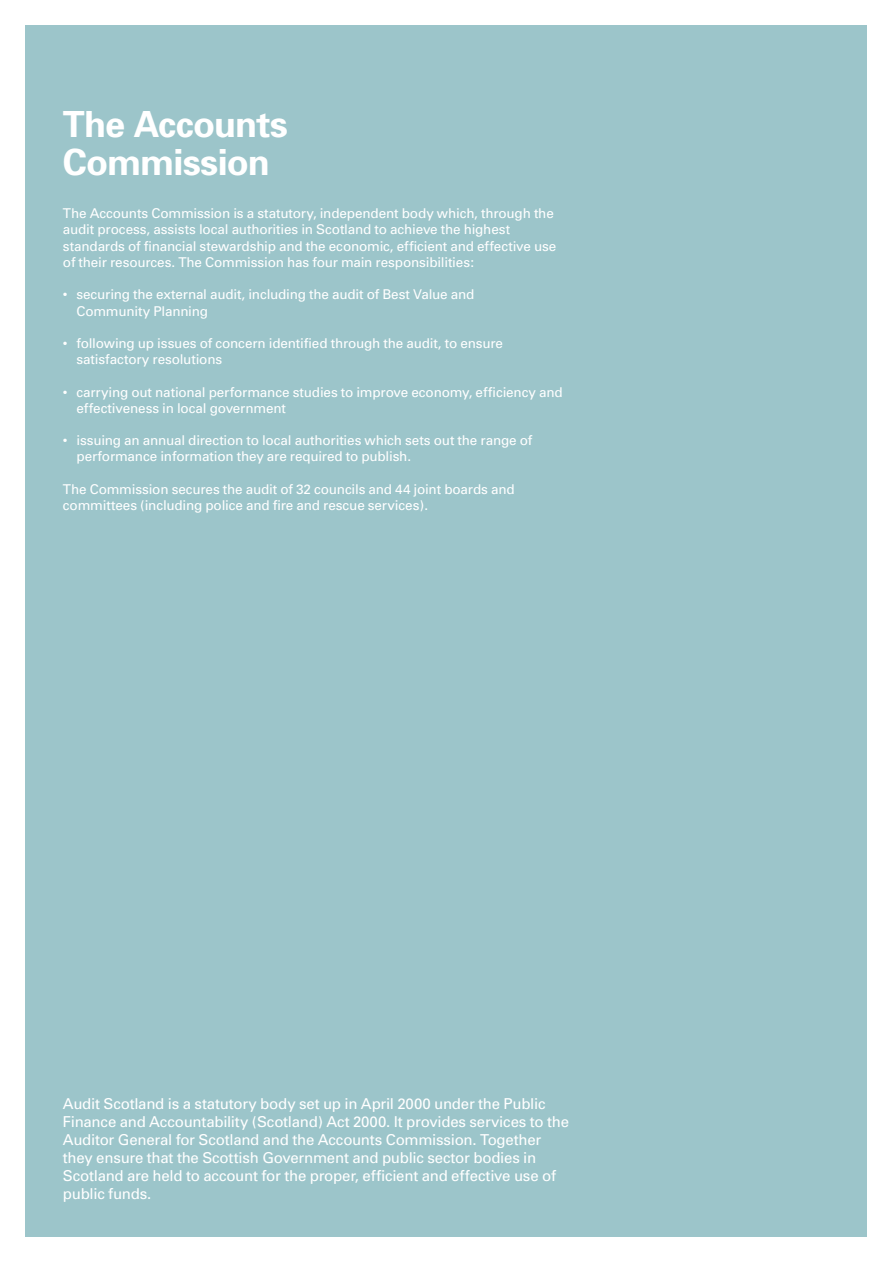
<style>
.page{position:relative;width:893px;height:1263px;background:#fff}
.page>*{position:absolute;margin:0;border:0;box-sizing:border-box;transform-origin:0 0}
.t1{font:700 36px/37.5px "Univers";letter-spacing:-.025em;color:#fff}
.t2{font:15px/18px "Univers";letter-spacing:-.015em;color:#fff}
.t3{font:13.5px/16.2px "Univers";letter-spacing:-.015em;color:#fff}
</style>
<div class="page">
<div style="left:26px;top:26px;width:841px;height:1211px;background:#9cc5ca"></div>
<p class="t1" style="left:63px;top:106px;width:226px">The Accounts<br>Commission</p>
<p class="t3" style="left:63px;top:205px;width:495px">The Accounts Commission is a statutory, independent body which, through the audit process, assists local authorities in Scotland to achieve the highest standards of financial stewardship and the economic, efficient and effective use of their resources. The Commission has four main responsibilities:</p>
<p class="t3" style="left:76px;top:287px;width:399px;text-indent:-14px">• securing the external audit, including the audit of Best Value and<br>Community Planning</p>
<p class="t3" style="left:76px;top:335px;width:428px;text-indent:-14px">• following up issues of concern identified through the audit, to ensure satisfactory resolutions</p>
<p class="t3" style="left:76px;top:384px;width:488px;text-indent:-14px">• carrying out national performance studies to improve economy, efficiency and effectiveness in local government</p>
<p class="t3" style="left:76px;top:432px;width:457px;text-indent:-14px">• issuing an annual direction to local authorities which sets out the range of performance information they are required to publish.</p>
<p class="t3" style="left:63px;top:481px;width:453px">The Commission secures the audit of 32 councils and 44 joint boards and committees (including police and fire and rescue services).</p>
<p class="t2" style="left:63px;top:1094px;width:508px">Audit Scotland is a statutory body set up in April 2000 under the Public Finance and Accountability (Scotland) Act 2000. It provides services to the Auditor General for Scotland and the Accounts Commission. Together they ensure that the Scottish Government and public sector bodies in Scotland are held to account for the proper, efficient and effective use of public funds.</p>
</div>
